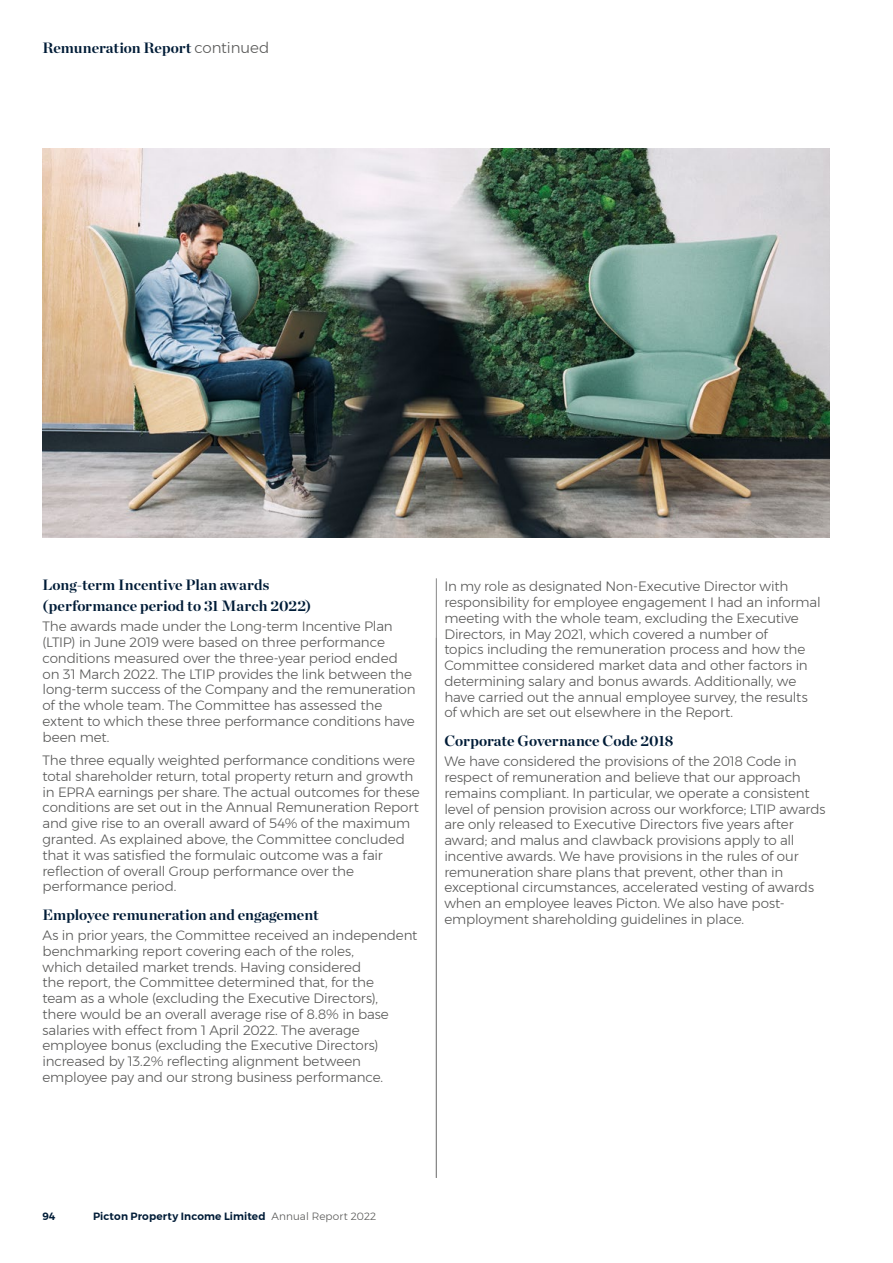
<style>
.page{position:relative;width:893px;height:1263px;background:#fff}
.page>*{position:absolute;margin:0;border:0;box-sizing:border-box;transform-origin:0 0}
.SubheadLevel1{font:700 15px/21px "Chronicle Display";color:#001c37}
.RunningHead{font:700 15px "Chronicle Display";letter-spacing:-.005em;color:#001c37}
.BodyText{font:300 13.5px/15.8px "Montserrat";letter-spacing:-.01em;color:#575756}
.BodyTextBalanced{font:300 13.5px/15.8px "Montserrat";letter-spacing:-.01em;color:#575756}
.t1{font:600 10.5px "Montserrat";letter-spacing:.015em;color:#001c37}
.s1{font-family:"Montserrat";font-weight:300;color:#575756}
.s2{font-weight:300;color:#575756}
</style>
<div class="page">
<hr style="left:436px;top:578px;width:1px;height:600px;background:#878787">
<img style="left:43px;top:149px;width:786px;height:389px">
<h2 class="RunningHead" style="left:43px;top:36px;width:228px">Remuneration Report <span class="s1">continued</span></h2>
<h3 class="SubheadLevel1" style="left:43px;top:573px;width:270px">Long-term Incentive Plan awards (performance period to 31 March 2022)</h3>
<p class="BodyText" style="left:43px;top:618px;width:375px">The awards made under the Long-term Incentive Plan (LTIP) in June 2019 were based on three performance conditions measured over the three-year period ended on 31 March 2022. The LTIP provides the link between the long-term success of the Company and the remuneration of the whole team. The Committee has assessed the extent to which these three performance conditions have been met.</p>
<p class="BodyText" style="left:43px;top:752px;width:379px">The three equally weighted performance conditions were total shareholder return, total property return and growth in EPRA earnings per share. The actual outcomes for these conditions are set out in the Annual Remuneration Report and give rise to an overall award of 54% of the maximum granted. As explained above, the Committee concluded that it was satisfied the formulaic outcome was a fair reflection of overall Group performance over the performance period.</p>
<h3 class="SubheadLevel1" style="left:43px;top:903px;width:278px">Employee remuneration and engagement</h3>
<p class="BodyTextBalanced" style="left:43px;top:927px;width:376px">As in prior years, the Committee received an independent benchmarking report covering each of the roles,<br>which detailed market trends. Having considered<br>the report, the Committee determined that, for the<br>team as a whole (excluding the Executive Directors),<br>there would be an overall average rise of 8.8% in base salaries with effect from 1 April 2022. The average employee bonus (excluding the Executive Directors) increased by 13.2% reflecting alignment between employee pay and our strong business performance.</p>
<p class="BodyText" style="left:444px;top:578px;width:378px">In my role as designated Non-Executive Director with responsibility for employee engagement I had an informal meeting with the whole team, excluding the Executive Directors, in May 2021, which covered a number of<br>topics including the remuneration process and how the Committee considered market data and other factors in determining salary and bonus awards. Additionally, we have carried out the annual employee survey, the results of which are set out elsewhere in the Report.</p>
<h3 class="SubheadLevel1" style="left:444px;top:729px;width:230px">Corporate Governance Code 2018</h3>
<p class="BodyText" style="left:444px;top:753px;width:383px">We have considered the provisions of the 2018 Code in respect of remuneration and believe that our approach remains compliant. In particular, we operate a consistent level of pension provision across our workforce; LTIP awards are only released to Executive Directors five years after award; and malus and clawback provisions apply to all incentive awards. We have provisions in the rules of our remuneration share plans that prevent, other than in exceptional circumstances, accelerated vesting of awards when an employee leaves Picton. We also have post&shy;employment shareholding guidelines in place.</p>
<p class="t1" style="left:43px;top:1208px;width:15px">94</p>
<p class="t1" style="left:93px;top:1208px;width:285px">Picton Property Income Limited <span class="s2">Annual Report 2022</span></p>
</div>
